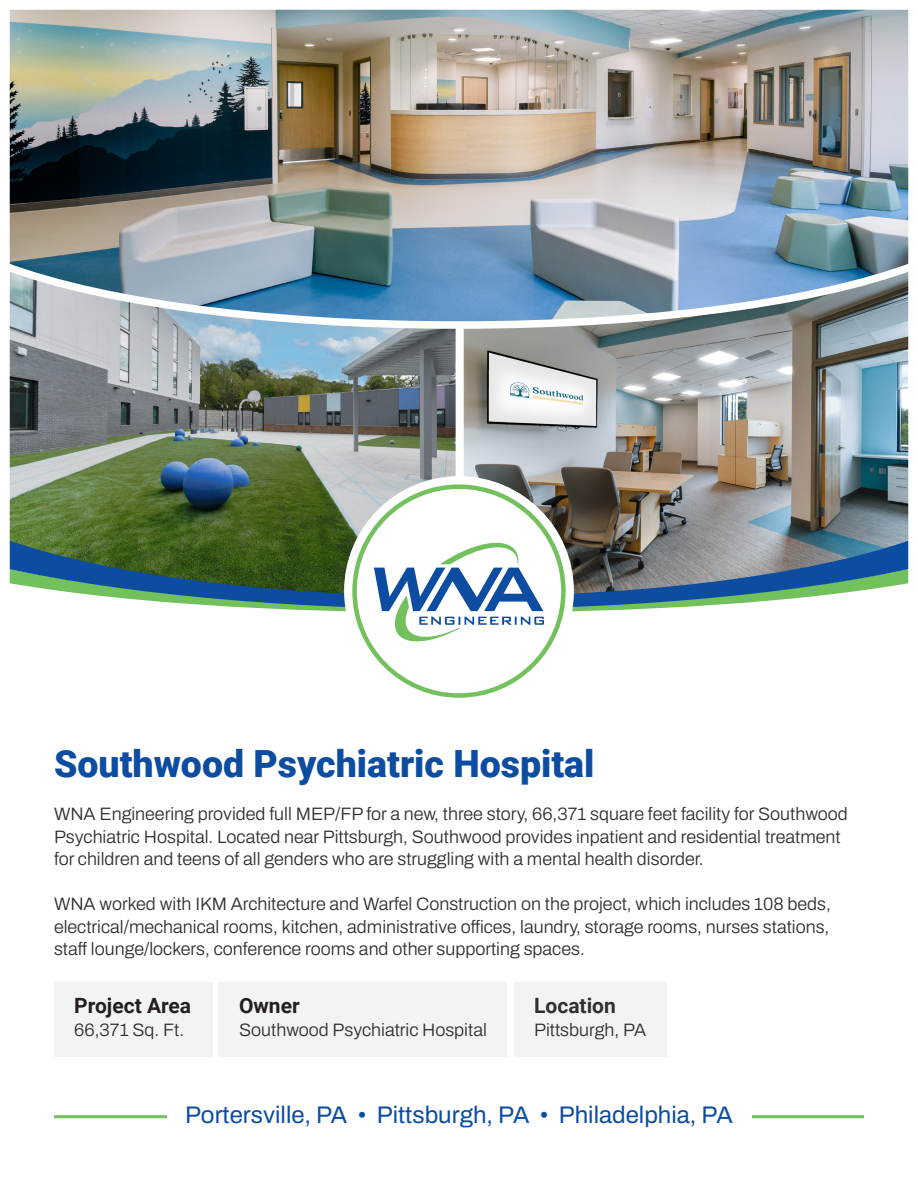
<style>
.page{position:relative;width:918px;height:1188px;background:#fff}
.page>*{position:absolute;margin:0;border:0;box-sizing:border-box;transform-origin:0 0}
.t1{font:900 37.5px "Roboto";color:#0c4da2}
.t2{font:24px "Archivo";color:#0c4da2}
.t3{font:700 21px "Roboto";color:#231f20}
.t4{font:700 21px "Roboto";color:#312f30}
.t5{font:300 18px/22.5px "Archivo";color:#312f30}
</style>
<div class="page">
<img style="left:9px;top:9px;width:900px;height:1110px">
<p class="t1" style="left:54px;top:738px;width:542px">Southwood Psychiatric Hospital</p>
<p class="t5" style="left:54px;top:803px;width:795px">WNA Engineering provided full MEP/FP for a new, three story, 66,371 square feet facility for Southwood<br>Psychiatric Hospital. Located near Pittsburgh, Southwood provides inpatient and residential treatment for children and teens of all genders who are struggling with a mental health disorder.</p>
<p class="t5" style="left:54px;top:893px;width:778px;text-align:justify">WNA worked with IKM Architecture and Warfel Construction on the project, which includes 108 beds, electrical/mechanical rooms, kitchen, administrative offices, laundry, storage rooms, nurses stations, staff lounge/lockers, conference rooms and other supporting spaces.</p>
<p class="t3" style="left:74px;top:991px;width:119px">Project Area</p>
<p class="t5" style="left:74px;top:1019px;width:112px">66,371 Sq. Ft.</p>
<p class="t4" style="left:534px;top:991px;width:83px">Location</p>
<p class="t5" style="left:534px;top:1019px;width:114px">Pittsburgh, PA</p>
<p class="t3" style="left:239px;top:991px;width:62px">Owner</p>
<p class="t5" style="left:239px;top:1019px;width:249px">Southwood Psychiatric Hospital</p>
<p class="t2" style="left:185px;top:1097px;width:549px">Portersville, PA • Pittsburgh, PA • Philadelphia, PA</p>
</div>
